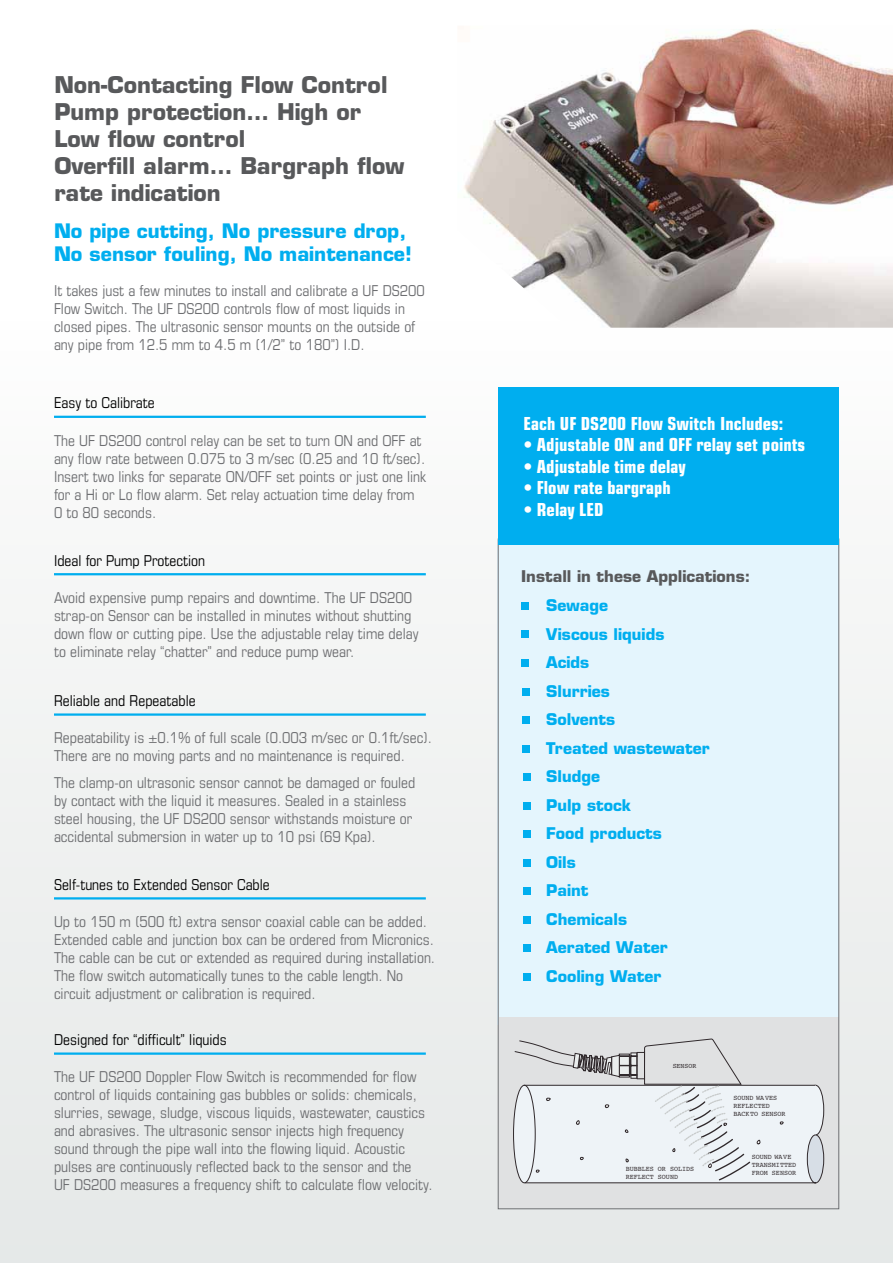
<style>
.page{position:relative;width:893px;height:1263px;background:#fff}
.page>*{position:absolute;margin:0;border:0;box-sizing:border-box;transform-origin:0 0}
.t1{font:700 22.5px/27px "Eurostile";color:#58595b}
.t2{font:700 19.5px/23.4px "Eurostile";color:#00aeef}
.t3{font:700 condensed 18px "Eurostile";color:#fff}
.t4{font:700 15.75px/28.5px "Eurostile";color:#00aeef}
.t5{font:700 15.75px "Eurostile";color:#58595b}
.t6{font:condensed 15px/18px "Eurostile";color:#6d6e71}
.t7{font:condensed 15px "Eurostile";color:#000}
.t8{font:7.05px/7.9px "Courier";color:#30292c;scale:.94 1}
.t9{font:6.9px "Courier";color:#30292c;scale:.94 1}
</style>
<div class="page">
<div style="left:0;top:0;width:893px;height:1263px;background:linear-gradient(to right,#f5f6f5,#f2f3f3)"></div>
<div style="left:497px;top:540px;width:342px;height:485px;background:#e4f5fd"></div>
<hr style="left:54px;top:416px;width:372px;height:2px;background:#00aeef">
<hr style="left:54px;top:573px;width:372px;height:2px;background:#00aeef">
<hr style="left:54px;top:713px;width:372px;height:3px;background:#00aeef">
<hr style="left:54px;top:897px;width:372px;height:2px;background:#00aeef">
<hr style="left:54px;top:1052px;width:372px;height:3px;background:#00aeef">
<img style="left:457px;top:26px;width:436px;height:302px">
<div style="left:522px;top:602px;width:7px;height:7px;background:#00aeef"></div>
<div style="left:522px;top:631px;width:7px;height:7px;background:#00aeef"></div>
<div style="left:522px;top:659px;width:7px;height:8px;background:#00aeef"></div>
<div style="left:522px;top:688px;width:7px;height:7px;background:#00aeef"></div>
<div style="left:523px;top:717px;width:7px;height:7px;background:#00aeef"></div>
<div style="left:523px;top:745px;width:7px;height:8px;background:#00aeef"></div>
<div style="left:523px;top:774px;width:7px;height:7px;background:#00aeef"></div>
<div style="left:523px;top:802px;width:7px;height:8px;background:#00aeef"></div>
<div style="left:523px;top:831px;width:7px;height:7px;background:#00aeef"></div>
<div style="left:523px;top:859px;width:7px;height:8px;background:#00aeef"></div>
<div style="left:523px;top:888px;width:7px;height:7px;background:#00aeef"></div>
<div style="left:523px;top:917px;width:7px;height:7px;background:#00aeef"></div>
<div style="left:523px;top:944px;width:7px;height:8px;background:#00aeef"></div>
<div style="left:523px;top:973px;width:8px;height:8px;background:#00aeef"></div>
<div style="left:500px;top:1017px;width:339px;height:191px;background:#e0e1e2"></div>
<svg style="left:514px;top:1039px;width:310px;height:145px"></svg>
<div style="left:513px;top:1085px;width:22px;height:98px;border:1px solid #30292c;border-radius:50%"></div>
<div style="left:498px;top:387px;width:341px;height:157px;background:#00aeef"></div>
<h1 class="t1" style="left:54px;top:71px;width:351px">Non-Contacting Flow Control<br>Pump protection… High or<br>Low flow control<br>Overfill alarm… Bargraph flow rate indication</h1>
<h2 class="t2" style="left:54px;top:219px;width:359px">No pipe cutting, No pressure drop,<br>No sensor fouling, No maintenance!</h2>
<p class="t6" style="left:54px;top:281px;width:372px">It takes just a few minutes to install and calibrate a UF DS200<br>Flow Switch. The UF DS200 controls flow of most liquids in closed pipes. The ultrasonic sensor mounts on the outside of any pipe from 12.5 mm to 4.5 m (1/2” to 180”) I.D.</p>
<p class="t7" style="left:54px;top:394px;width:102px">Easy to Calibrate</p>
<p class="t6" style="left:54px;top:431px;width:374px">The UF DS200 control relay can be set to turn ON and OFF at any flow rate between 0.075 to 3 m/sec (0.25 and 10 ft/sec).<br>Insert two links for separate ON/OFF set points or just one link for a Hi or Lo flow alarm. Set relay actuation time delay from 0 to 80 seconds.</p>
<p class="t7" style="left:54px;top:551px;width:153px">Ideal for Pump Protection</p>
<p class="t6" style="left:54px;top:588px;width:366px">Avoid expensive pump repairs and downtime. The UF DS200 strap-on Sensor can be installed in minutes without shutting down flow or cutting pipe. Use the adjustable relay time delay to eliminate relay “chatter” and reduce pump wear.</p>
<p class="t7" style="left:54px;top:692px;width:143px">Reliable and Repeatable</p>
<p class="t6" style="left:54px;top:729px;width:379px">Repeatability is ±0.1% of full scale (0.003 m/sec or 0.1ft/sec).<br>There are no moving parts and no maintenance is required.</p>
<p class="t6" style="left:54px;top:773px;width:363px">The clamp-on ultrasonic sensor cannot be damaged or fouled by contact with the liquid it measures. Sealed in a stainless steel housing, the UF DS200 sensor withstands moisture or accidental submersion in water up to 10 psi (69 Kpa).</p>
<p class="t7" style="left:54px;top:876px;width:217px">Self-tunes to Extended Sensor Cable</p>
<p class="t6" style="left:54px;top:913px;width:383px">Up to 150 m (500 ft) extra sensor coaxial cable can be added.<br>Extended cable and junction box can be ordered from Micronics.<br>The cable can be cut or extended as required during installation.<br>The flow switch automatically tunes to the cable length. No circuit adjustment or calibration is required.</p>
<p class="t7" style="left:54px;top:1031px;width:174px">Designed for “difficult” liquids</p>
<p class="t6" style="left:54px;top:1068px;width:380px">The UF DS200 Doppler Flow Switch is recommended for flow control of liquids containing gas bubbles or solids: chemicals, slurries, sewage, sludge, viscous liquids, wastewater, caustics and abrasives. The ultrasonic sensor injects high frequency sound through the pipe wall into the flowing liquid. Acoustic pulses are continuously reflected back to the sensor and the<br>UF DS200 measures a frequency shift to calculate flow velocity.</p>
<p class="t3" style="left:523px;top:412px;width:261px">Each UF DS200 Flow Switch Includes:</p>
<p class="t3" style="left:523px;top:434px;width:283px">• Adjustable ON and OFF relay set points</p>
<p class="t3" style="left:523px;top:455px;width:164px">• Adjustable time delay</p>
<p class="t3" style="left:523px;top:477px;width:149px">• Flow rate bargraph</p>
<p class="t3" style="left:523px;top:499px;width:82px">• Relay LED</p>
<p class="t5" style="left:521px;top:566px;width:231px">Install in these Applications:</p>
<p class="t4" style="left:546px;top:591px;width:165px">Sewage<br>Viscous liquids<br>Acids<br>Slurries<br>Solvents<br>Treated wastewater<br>Sludge<br>Pulp stock<br>Food products<br>Oils<br>Paint<br>Chemicals<br>Aerated Water<br>Cooling Water</p>
<p class="t9" style="left:673px;top:1061px;width:27px">SENSOR</p>
<p class="t8" style="left:626px;top:1165px;width:74px">BUBBLES OR SOLIDS<br>REFLECT SOUND</p>
<p class="t8" style="left:733px;top:1094px;width:57px">SOUND WAVES<br>REFLECTED<br>BACK TO SENSOR</p>
<p class="t8" style="left:752px;top:1153px;width:49px">SOUND WAVE<br>TRANSMITTED<br>FROM SENSOR</p>
</div>
